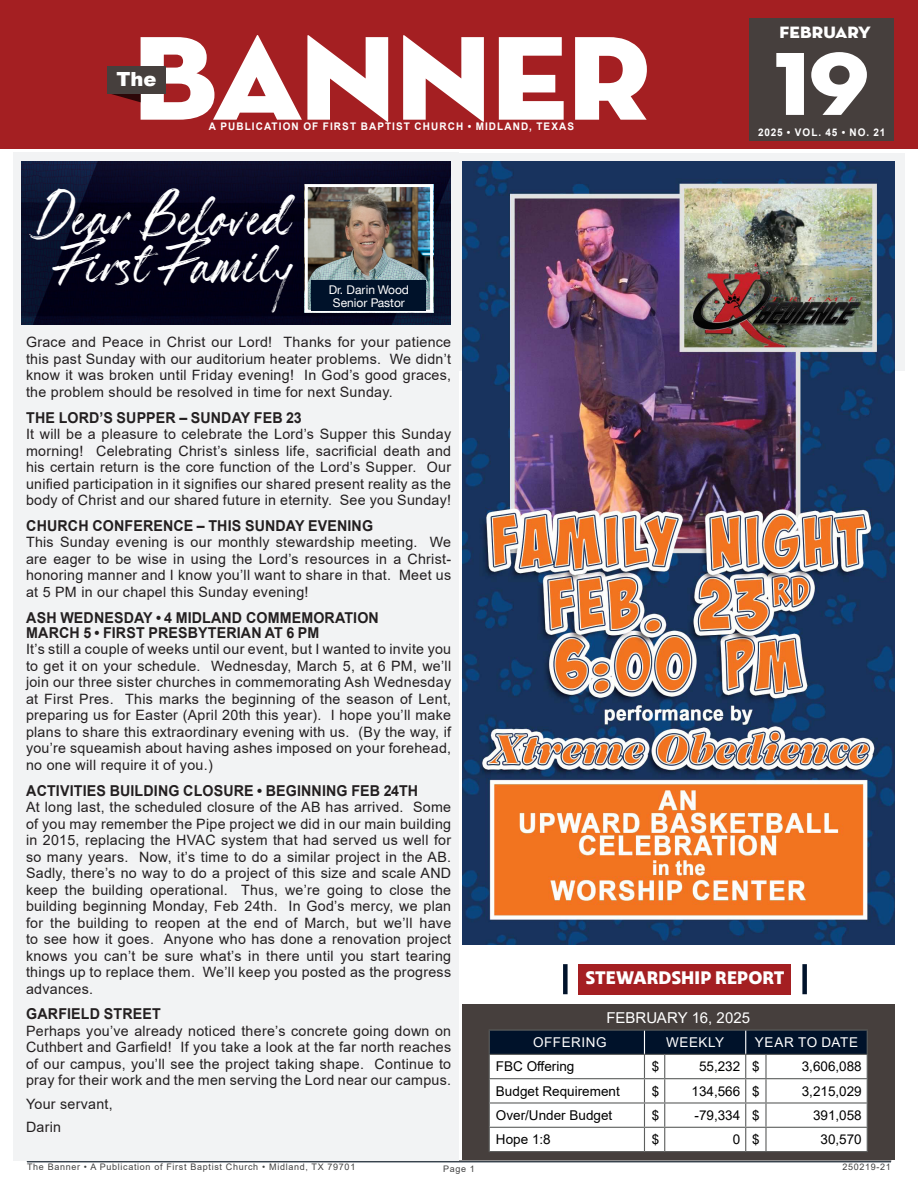
<style>
.page{position:relative;width:918px;height:1188px;background:#fff}
.page>*{position:absolute;margin:0;border:0;box-sizing:border-box;transform-origin:0 0}
.Banner_h1{font:121.5px "Neutra Disp Titling";letter-spacing:-.005em;color:#fff;scale:1.09 1}
.Date{font:91.05px "Neutra Disp Titling";color:#fff;scale:1.09 1}
.Hdr01_Special{font:34.5px "Hillstone";letter-spacing:.02em;color:#fff}
.Hdr01_Special-2{font:33px "Hillstone";letter-spacing:.02em;color:#fff}
.Banner_h2__the{font:900 19.5px "Arial";color:#fff}
.Section_Hdr_01{font:800 18px "Highgate";color:#fff}
.Month{font:16.5px "Neutra Disp Titling";letter-spacing:.005em;color:#fff;scale:1.09 1}
.Pastor_ltr_-_h2{font:700 15px/15px "Arial";letter-spacing:.01em;color:#231f20;scale:.95 1}
.Stewardship_Date{font:15px "Arial";letter-spacing:-.005em;color:#fff}
.Pastor_Body{font:14.25px/16.5px "Arial";letter-spacing:.02em;color:#231f20;text-align:justify}
.Pastor_Ltr_Signature{font:14.25px "Arial";letter-spacing:.02em;color:#231f20}
.Cell_Numbers{font:13.5px "Arial";color:#000}
.Cell_Text{font:13.5px "Arial";color:#000}
.Cell_Hdr{font:13.5px "Arial";letter-spacing:.045em;color:#fff}
.Pastor_Image_caption{font:12px "Helvetica Neue CE";color:#fff}
.Publication_Text{font:700 10.5px "Arial";letter-spacing:.11em;color:#fff;scale:.95 1}
.Publication_Text-2{font:700 10.5px "Arial";letter-spacing:.075em;color:#fff;scale:.95 1}
.t1{font:9px "Arial";letter-spacing:.075em;color:#414141}
</style>
<div class="page">
<hr style="left:27px;top:1161px;width:864px;height:1px;background:#0a1b2b">
<div style="left:14px;top:153px;width:445px;height:1008px;background:#f2f3f4"></div>
<div style="left:459px;top:153px;width:445px;height:218px;background:#f2f3f4"></div>
<div style="left:0;top:0;width:918px;height:148px;background:#a41f22"></div>
<svg style="left:108px;top:93px;width:33px;height:9px"></svg>
<div style="left:107px;top:66px;width:59px;height:27px;background:#463f3d"></div>
<div style="left:750px;top:18px;width:144px;height:123px;background:#463f3d"></div>
<img style="left:21px;top:162px;width:430px;height:163px">
<img style="left:309px;top:188px;width:120px;height:121px">
<div style="left:305px;top:184px;width:128px;height:129px;border:3px solid #fff"></div>
<div style="left:312px;top:281px;width:114px;height:30px;background:#00122a"></div>
<img style="left:462px;top:162px;width:432px;height:783px">
<div style="left:462px;top:1004px;width:432px;height:156px;background:#463f3d"></div>
<svg style="left:489px;top:1030px;width:379px;height:122px;background:#c4c8cc"></svg>
<div style="left:579px;top:964px;width:212px;height:30px;background:#a41f22"></div>
<div style="left:563px;top:964px;width:5px;height:30px;background:#00122a"></div>
<div style="left:802px;top:964px;width:5px;height:30px;background:#00122a"></div>
<p class="Banner_h1" style="left:133px;top:2px;width:476px">BANNER</p>
<p class="Publication_Text" style="left:209px;top:119px;width:386px">A PUBLICATION OF FIRST BAPTIST CHURCH • MIDLAND, TEXAS</p>
<p class="Banner_h2__the" style="left:117px;top:65px;width:42px">The</p>
<p class="Hdr01_Special" style="left:35px;top:204px;width:258px">Dear Beloved</p>
<p class="Hdr01_Special-2" style="left:52px;top:252px;width:244px">First Family</p>
<p class="Pastor_Image_caption" style="left:329px;top:282px;width:82px">Dr. Darin Wood</p>
<p class="Pastor_Image_caption" style="left:333px;top:296px;width:73px">Senior Pastor</p>
<p class="Month" style="left:779px;top:22px;width:85px">FEBRUARY</p>
<p class="Date" style="left:774px;top:27px;width:89px">19</p>
<p class="Publication_Text-2" style="left:758px;top:124px;width:135px">2025 • VOL. 45 • NO. 21</p>
<p class="Pastor_Body" style="left:26px;top:334px;width:427px">Grace and Peace in Christ our Lord! Thanks for your patience this past Sunday with our auditorium heater problems. We didn’t know it was broken until Friday evening! In God’s good graces, the problem should be resolved in time for next Sunday.</p>
<p class="Pastor_ltr_-_h2" style="left:26px;top:410px;width:291px">THE LORD’S SUPPER – SUNDAY FEB 23</p>
<p class="Pastor_Body" style="left:26px;top:426px;width:427px">It will be a pleasure to celebrate the Lord’s Supper this Sunday morning! Celebrating Christ’s sinless life, sacrificial death and his certain return is the core function of the Lord’s Supper. Our unified participation in it signifies our shared present reality as the body of Christ and our shared future in eternity. See you Sunday!</p>
<p class="Pastor_ltr_-_h2" style="left:26px;top:518px;width:367px">CHURCH CONFERENCE – THIS SUNDAY EVENING</p>
<p class="Pastor_Body" style="left:26px;top:534px;width:427px">This Sunday evening is our monthly stewardship meeting. We are eager to be wise in using the Lord’s resources in a Christ&shy;honoring manner and I know you’ll want to share in that. Meet us at 5 PM in our chapel this Sunday evening!</p>
<p class="Pastor_ltr_-_h2" style="left:26px;top:610px;width:373px">ASH WEDNESDAY • 4 MIDLAND COMMEMORATION<br>MARCH 5 • FIRST PRESBYTERIAN AT 6 PM</p>
<p class="Pastor_Body" style="left:26px;top:641px;width:427px">It’s still a couple of weeks until our event, but I wanted to invite you to get it on your schedule. Wednesday, March 5, at 6 PM, we’ll join our three sister churches in commemorating Ash Wednesday at First Pres. This marks the beginning of the season of Lent, preparing us for Easter (April 20th this year). I hope you’ll make plans to share this extraordinary evening with us. (By the way, if you’re squeamish about having ashes imposed on your forehead, no one will require it of you.)</p>
<p class="Pastor_ltr_-_h2" style="left:26px;top:783px;width:414px">ACTIVITIES BUILDING CLOSURE • BEGINNING FEB 24TH</p>
<p class="Pastor_Body" style="left:26px;top:799px;width:427px">At long last, the scheduled closure of the AB has arrived. Some of you may remember the Pipe project we did in our main building in 2015, replacing the HVAC system that had served us well for so many years. Now, it’s time to do a similar project in the AB.<br>Sadly, there’s no way to do a project of this size and scale AND keep the building operational. Thus, we’re going to close the building beginning Monday, Feb 24th. In God’s mercy, we plan for the building to reopen at the end of March, but we’ll have to see how it goes. Anyone who has done a renovation project knows you can’t be sure what’s in there until you start tearing things up to replace them. We’ll keep you posted as the progress advances.</p>
<p class="Pastor_ltr_-_h2" style="left:26px;top:1007px;width:143px">GARFIELD STREET</p>
<p class="Pastor_Body" style="left:26px;top:1022px;width:427px">Perhaps you’ve already noticed there’s concrete going down on Cuthbert and Garfield! If you take a look at the far north reaches of our campus, you’ll see the project taking shape. Continue to pray for their work and the men serving the Lord near our campus.</p>
<p class="Pastor_Ltr_Signature" style="left:26px;top:1094px;width:88px">Your servant,</p>
<p class="Pastor_Ltr_Signature" style="left:26px;top:1117px;width:37px">Darin</p>
<p class="Section_Hdr_01" style="left:586px;top:966px;width:200px">STEWARDSHIP REPORT</p>
<p class="Stewardship_Date" style="left:606px;top:1007px;width:145px">FEBRUARY 16, 2025</p>
<p class="Cell_Hdr" style="left:533px;top:1033px;width:75px">OFFERING</p>
<p class="Cell_Hdr" style="left:666px;top:1033px;width:59px">WEEKLY</p>
<p class="Cell_Hdr" style="left:755px;top:1033px;width:105px">YEAR TO DATE</p>
<p class="Cell_Text" style="left:496px;top:1057px;width:80px">FBC Offering</p>
<p class="Cell_Numbers" style="left:652px;top:1057px;width:9px">$</p>
<p class="Cell_Numbers" style="left:699px;top:1057px;width:43px">55,232</p>
<p class="Cell_Numbers" style="left:752px;top:1057px;width:9px">$</p>
<p class="Cell_Numbers" style="left:802px;top:1057px;width:62px">3,606,088</p>
<p class="Cell_Text" style="left:496px;top:1082px;width:125px">Budget Requirement</p>
<p class="Cell_Numbers" style="left:652px;top:1082px;width:9px">$</p>
<p class="Cell_Numbers" style="left:692px;top:1082px;width:50px">134,566</p>
<p class="Cell_Numbers" style="left:752px;top:1082px;width:9px">$</p>
<p class="Cell_Numbers" style="left:802px;top:1082px;width:62px">3,215,029</p>
<p class="Cell_Text" style="left:496px;top:1106px;width:118px">Over/Under Budget</p>
<p class="Cell_Numbers" style="left:652px;top:1106px;width:9px">$</p>
<p class="Cell_Numbers" style="left:695px;top:1106px;width:47px">-79,334</p>
<p class="Cell_Numbers" style="left:752px;top:1106px;width:9px">$</p>
<p class="Cell_Numbers" style="left:813px;top:1106px;width:50px">391,058</p>
<p class="Cell_Text" style="left:496px;top:1130px;width:56px">Hope 1:8</p>
<p class="Cell_Numbers" style="left:652px;top:1130px;width:9px">$</p>
<p class="Cell_Numbers" style="left:733px;top:1130px;width:9px">0</p>
<p class="Cell_Numbers" style="left:752px;top:1130px;width:9px">$</p>
<p class="Cell_Numbers" style="left:821px;top:1130px;width:43px">30,570</p>
<p class="t1" style="left:27px;top:1161px;width:330px">The Banner • A Publication of First Baptist Church • Midland, TX 79701</p>
<p class="t1" style="left:443px;top:1163px;width:33px">Page 1</p>
<p class="t1" style="left:843px;top:1161px;width:50px">250219-21</p>
</div>
